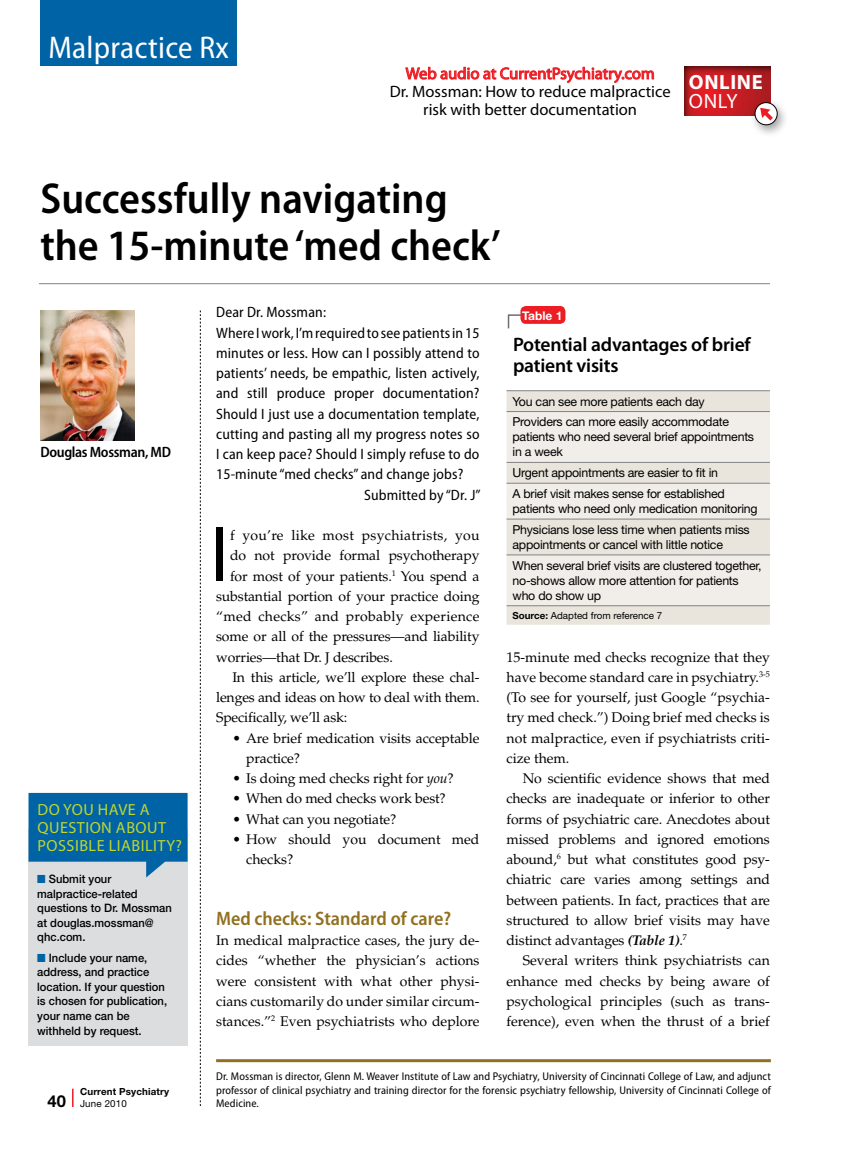
<style>
.page{position:relative;width:851px;height:1161px;background:#fff}
.page>*{position:absolute;margin:0;border:0;box-sizing:border-box;transform-origin:0 0}
.Body_Drop_Cap{font:semi-condensed 79.05px "Myriad Pro";color:#000}
.Article_Title{font:600 semi-condensed 43.5px/46.5px "Myriad Pro";color:#000}
.t1{font:semi-condensed 31.5px "Myriad Pro";letter-spacing:.01em;color:#fff}
.t2{font:700 20.55px "Myriad Pro";letter-spacing:.03em;color:#fff}
.t3{font:20.55px "Myriad Pro";color:#fff}
.Table_Title{font:600 19.5px/21px "Myriad Pro";letter-spacing:-.01em;color:#000}
.t4{font:600 semi-condensed 19.5px "Myriad Pro";color:#91701f}
.t5{font:16.5px/18px "Myriad Pro";color:#000;text-align:center}
.t6{font:700 16.5px "Helvetica Neue LT Std";color:#000}
.Author__MD{font:16.2px/18px "Myriad Pro";letter-spacing:.03em;color:#bfd730}
.Case_Study{font:semi-condensed 15px/20.2px "Myriad Pro";letter-spacing:.01em;color:#000;text-align:justify}
.References{font:600 semi-condensed 15px "Myriad Pro";letter-spacing:-.025em;color:#000}
.Body_2{font:14.1px/20.2px "Palatino LT Std";letter-spacing:-.01em;color:#000;text-align:justify}
.Body_1{font:14.1px/20.2px "Palatino LT Std";color:#000;text-align:justify}
.Body_Drop_Cap-2{font:14.1px "Palatino LT Std";letter-spacing:-.01em;color:#000}
.Body_Bullet{font:14.1px/20.2px "Palatino LT Std";letter-spacing:-.01em;color:#000}
.Body_Drop_Cap-3{font:14.1px "Palatino LT Std";letter-spacing:.02em;color:#000}
.Table_Text{font:12.3px/15px "Helvetica Neue LT Std";letter-spacing:-.02em;color:#000}
.t7{font:700 12px "Helvetica Neue LT Std";color:#fff}
.Author__MD-2{font:500 11.7px/14.7px "Helvetica Neue LT Std";color:#000;scale:.96 1}
.Bio{font:semi-condensed 11.25px/13.5px "Myriad Pro";letter-spacing:.01em;color:#000;text-align:justify}
.Source{font:9.75px "Helvetica Neue LT Std";color:#000}
.t8{font:700 9.75px "Helvetica Neue LT Std";letter-spacing:.015em;color:#000}
.s1{color:#ed1d24}
.s2{color:#0063a5}
.s3{font-style:italic}
.s4{font-weight:700}
.s5{font-weight:700;font-style:italic}
</style>
<div class="page">
<div style="left:40px;top:0;width:197px;height:66px;background:#0063a5"></div>
<svg style="left:200px;top:310px;width:1px;height:796px"></svg>
<img style="left:40px;top:310px;width:95px;height:131px">
<svg style="left:72px;top:1089px;width:2px;height:18px"></svg>
<hr style="left:39px;top:283px;width:731px;height:1px;background:#808285">
<div style="left:28px;top:830px;width:160px;height:216px;background:#dcddde"></div>
<svg style="left:28px;top:793px;width:160px;height:85px"></svg>
<hr style="left:216px;top:1059px;width:554px;height:3px;background:#91701f">
<svg style="left:507px;top:314px;width:15px;height:15px"></svg>
<div style="left:520px;top:306px;width:45px;height:18px;background:#ed1d24;border-radius:5px"></div>
<svg style="left:506px;top:391px;width:264px;height:234px;background:#e7e4db"></svg>
<svg style="left:506px;top:412px;width:264px;height:193px;background:#eeebe5"></svg>
<hr style="left:506px;top:390px;width:264px;height:1px;background:#808285">
<hr style="left:506px;top:411px;width:264px;height:1px;background:#808285">
<hr style="left:506px;top:462px;width:264px;height:1px;background:#808285">
<hr style="left:506px;top:483px;width:264px;height:1px;background:#808285">
<hr style="left:506px;top:519px;width:264px;height:1px;background:#808285">
<hr style="left:506px;top:555px;width:264px;height:1px;background:#808285">
<hr style="left:506px;top:605px;width:264px;height:1px;background:#808285">
<svg style="left:406px;top:67px;width:247px;height:16px"></svg>
<img style="left:684px;top:66px;width:86px;height:50px">
<div style="left:748px;top:97px;width:41px;height:41px;background:#000;opacity:.4"></div>
<svg style="left:755px;top:103px;width:22px;height:22px"></svg>
<div style="left:754px;top:102px;width:23px;height:23px;border:1px solid #000;border-radius:50%"></div>
<svg style="left:760px;top:108px;width:12px;height:12px"></svg>
<p class="t1" style="left:48px;top:28px;width:182px">Malpractice Rx</p>
<p class="t5" style="left:390px;top:64px;width:282px"><span class="s1">Web audio at CurrentPsychiatry.com<br></span>Dr. Mossman: How to reduce malpractice risk with better documentation</p>
<p class="t2" style="left:689px;top:68px;width:75px">ONLINE</p>
<p class="t3" style="left:689px;top:88px;width:50px">ONLY</p>
<p class="Article_Title" style="left:40px;top:175px;width:462px">Successfully navigating the 15-minute ‘med check’</p>
<p class="References" style="left:40px;top:443px;width:132px">Douglas Mossman, MD</p>
<p class="Author__MD" style="left:37px;top:800px;width:146px">DO YOU HAVE A<br>QUESTION ABOUT<br>POSSIBLE LIABILITY?</p>
<p class="Author__MD-2" style="left:37px;top:871px;width:142px"><span class="s2">■</span> Submit your malpractice-related questions to Dr. Mossman at douglas.mossman@ qhc.com.</p>
<p class="Author__MD-2" style="left:37px;top:950px;width:137px"><span class="s2">■</span> Include your name, address, and practice location. If your question is chosen for publication, your name can be withheld by request.</p>
<p class="t8" style="left:80px;top:1085px;width:90px">Current Psychiatry</p>
<p class="t6" style="left:47px;top:1091px;width:20px">40</p>
<p class="Source" style="left:80px;top:1098px;width:48px">June 2010</p>
<p class="Case_Study" style="left:216px;top:302px;width:111px">Dear Dr. Mossman:</p>
<p class="Case_Study" style="left:216px;top:322px;width:265px">Where I work, I’m required to see patients in 15 minutes or less. How can I possibly attend to patients’ needs, be empathic, listen actively, and still produce proper documentation?<br>Should I just use a documentation template, cutting and pasting all my progress notes so I can keep pace? Should I simply refuse to do 15-minute “med checks” and change jobs?</p>
<p class="Case_Study" style="left:364px;top:484px;width:118px">Submitted by “Dr. J”</p>
<p class="Body_Drop_Cap" style="left:210px;top:506px;width:19px">I</p>
<p class="Body_Drop_Cap-3" style="left:230px;top:527px;width:251px">f you’re like most psychiatrists, you</p>
<p class="Body_Drop_Cap-2" style="left:230px;top:547px;width:251px">do not provide formal psychotherapy</p>
<p class="Body_Drop_Cap-2" style="left:230px;top:567px;width:251px">for most of your patients.<sup>1</sup> You spend a</p>
<p class="Body_Drop_Cap-2" style="left:216px;top:588px;width:265px">substantial portion of your practice doing</p>
<p class="Body_Drop_Cap-3" style="left:216px;top:608px;width:265px">“med checks” and probably experience</p>
<p class="Body_Drop_Cap-2" style="left:216px;top:628px;width:265px">some or all of the pressures—and liability</p>
<p class="Body_Drop_Cap-2" style="left:216px;top:648px;width:178px">worries—that Dr. J describes.</p>
<p class="Body_2" style="left:216px;top:667px;width:265px;text-indent:16px">In this article, we’ll explore these chal&shy;lenges and ideas on how to deal with them.<br>Specifically, we’ll ask:</p>
<p class="Body_Bullet" style="left:246px;top:728px;width:235px;text-indent:-14px">• Are brief medication visits acceptable practice?</p>
<p class="Body_Bullet" style="left:232px;top:768px;width:223px">• Is doing med checks right for <span class="s3">you</span>?</p>
<p class="Body_Bullet" style="left:232px;top:789px;width:215px">• When do med checks work best?</p>
<p class="Body_Bullet" style="left:232px;top:809px;width:165px">• What can you negotiate?</p>
<p class="Body_Bullet" style="left:246px;top:829px;width:235px;text-indent:-14px">• How should you document med checks?</p>
<h1 class="t4" style="left:216px;top:906px;width:236px">Med checks: Standard of care?</h1>
<p class="Body_1" style="left:216px;top:930px;width:265px">In medical malpractice cases, the jury de&shy;cides “whether the physician’s actions were consistent with what other physi&shy;cians customarily do under similar circum&shy;stances.”<sup>2</sup> Even psychiatrists who deplore</p>
<p class="t7" style="left:522px;top:308px;width:42px">Table 1</p>
<p class="Table_Title" style="left:513px;top:334px;width:239px">Potential advantages of brief patient visits</p>
<p class="Table_Text" style="left:512px;top:394px;width:194px">You can see more patients each day</p>
<p class="Table_Text" style="left:512px;top:414px;width:243px">Providers can more easily accommodate patients who need several brief appointments in a week</p>
<p class="Table_Text" style="left:512px;top:465px;width:207px">Urgent appointments are easier to fit in</p>
<p class="Table_Text" style="left:512px;top:486px;width:246px">A brief visit makes sense for established patients who need only medication monitoring</p>
<p class="Table_Text" style="left:512px;top:522px;width:239px">Physicians lose less time when patients miss appointments or cancel with little notice</p>
<p class="Table_Text" style="left:512px;top:558px;width:250px">When several brief visits are clustered together, no-shows allow more attention for patients who do show up</p>
<p class="Source" style="left:512px;top:609px;width:151px"><span class="s4">Source:</span> Adapted from reference 7</p>
<p class="Body_1" style="left:506px;top:647px;width:265px">15-minute med checks recognize that they have become standard care in psychiatry.<sup>3-5 </sup>(To see for yourself, just Google “psychia&shy;try med check.”) Doing brief med checks is not malpractice, even if psychiatrists criti&shy;cize them.</p>
<p class="Body_2" style="left:506px;top:768px;width:265px;text-indent:16px">No scientific evidence shows that med checks are inadequate or inferior to other forms of psychiatric care. Anecdotes about missed problems and ignored emotions abound,<sup>6</sup> but what constitutes good psy&shy;chiatric care varies among settings and between patients. In fact, practices that are structured to allow brief visits may have distinct advantages <span class="s5">(Table 1)</span>.<sup>7</sup></p>
<p class="Body_2" style="left:506px;top:951px;width:265px;text-indent:16px">Several writers think psychiatrists can enhance med checks by being aware of psychological principles (such as trans&shy;ference), even when the thrust of a brief</p>
<p class="Bio" style="left:216px;top:1070px;width:556px">Dr. Mossman is director, Glenn M. Weaver Institute of Law and Psychiatry, University of Cincinnati College of Law, and adjunct professor of clinical psychiatry and training director for the forensic psychiatry fellowship, University of Cincinnati College of Medicine.</p>
</div>
